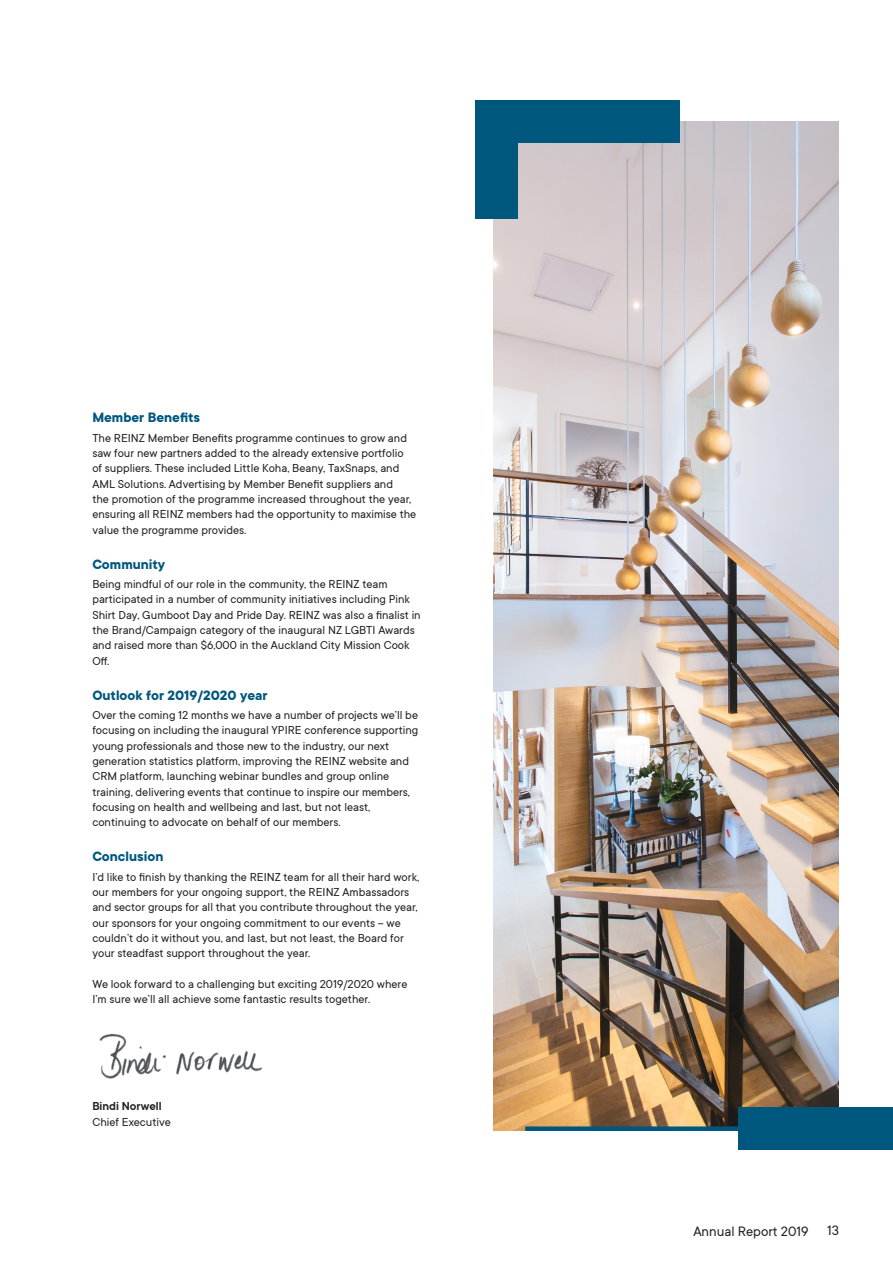
<style>
.page{position:relative;width:893px;height:1263px;background:#fff}
.page>*{position:absolute;margin:0;border:0;box-sizing:border-box;transform-origin:0 0}
.t1{font:700 15px "TT Commons";color:#00577d}
.t2{font:15px "TT Commons";color:#231f20}
.t3{font:12.75px/15.3px "TT Commons";color:#231f20}
.t4{font:600 12.75px "TT Commons";color:#231f20}
</style>
<div class="page">
<img style="left:493px;top:121px;width:346px;height:1010px">
<div style="left:738px;top:1107px;width:155px;height:43px;background:#00577d"></div>
<div style="left:525px;top:1126px;width:315px;height:5px;background:#00577d"></div>
<div style="left:475px;top:122px;width:42px;height:97px;background:#00577d"></div>
<div style="left:475px;top:101px;width:204px;height:42px;background:#00577d"></div>
<img style="left:99px;top:1033px;width:164px;height:46px">
<p class="t1" style="left:92px;top:409px;width:109px">Member Benefits</p>
<p class="t3" style="left:92px;top:430px;width:325px">The REINZ Member Benefits programme continues to grow and saw four new partners added to the already extensive portfolio of suppliers. These included Little Koha, Beany, TaxSnaps, and AML Solutions. Advertising by Member Benefit suppliers and<br>the promotion of the programme increased throughout the year, ensuring all REINZ members had the opportunity to maximise the value the programme provides.</p>
<p class="t1" style="left:92px;top:555px;width:74px">Community</p>
<p class="t3" style="left:92px;top:577px;width:330px">Being mindful of our role in the community, the REINZ team participated in a number of community initiatives including Pink Shirt Day, Gumboot Day and Pride Day. REINZ was also a finalist in the Brand/Campaign category of the inaugural NZ LGBTI Awards and raised more than $6,000 in the Auckland City Mission Cook Off.</p>
<p class="t1" style="left:92px;top:687px;width:177px">Outlook for 2019/2020 year</p>
<p class="t3" style="left:92px;top:708px;width:327px">Over the coming 12 months we have a number of projects we’ll be focusing on including the inaugural YPIRE conference supporting young professionals and those new to the industry, our next generation statistics platform, improving the REINZ website and CRM platform, launching webinar bundles and group online training, delivering events that continue to inspire our members, focusing on health and wellbeing and last, but not least, continuing to advocate on behalf of our members.</p>
<p class="t1" style="left:92px;top:848px;width:73px">Conclusion</p>
<p class="t3" style="left:92px;top:869px;width:328px">I’d like to finish by thanking the REINZ team for all their hard work, our members for your ongoing support, the REINZ Ambassadors and sector groups for all that you contribute throughout the year, our sponsors for your ongoing commitment to our events – we couldn’t do it without you, and last, but not least, the Board for your steadfast support throughout the year.</p>
<p class="t3" style="left:92px;top:976px;width:316px">We look forward to a challenging but exciting 2019/2020 where<br>I’m sure we’ll all achieve some fantastic results together.</p>
<p class="t4" style="left:92px;top:1099px;width:71px">Bindi Norwell</p>
<p class="t3" style="left:92px;top:1114px;width:80px">Chief Executive</p>
<p class="t2" style="left:693px;top:1223px;width:147px">Annual Report 2019 13</p>
</div>
